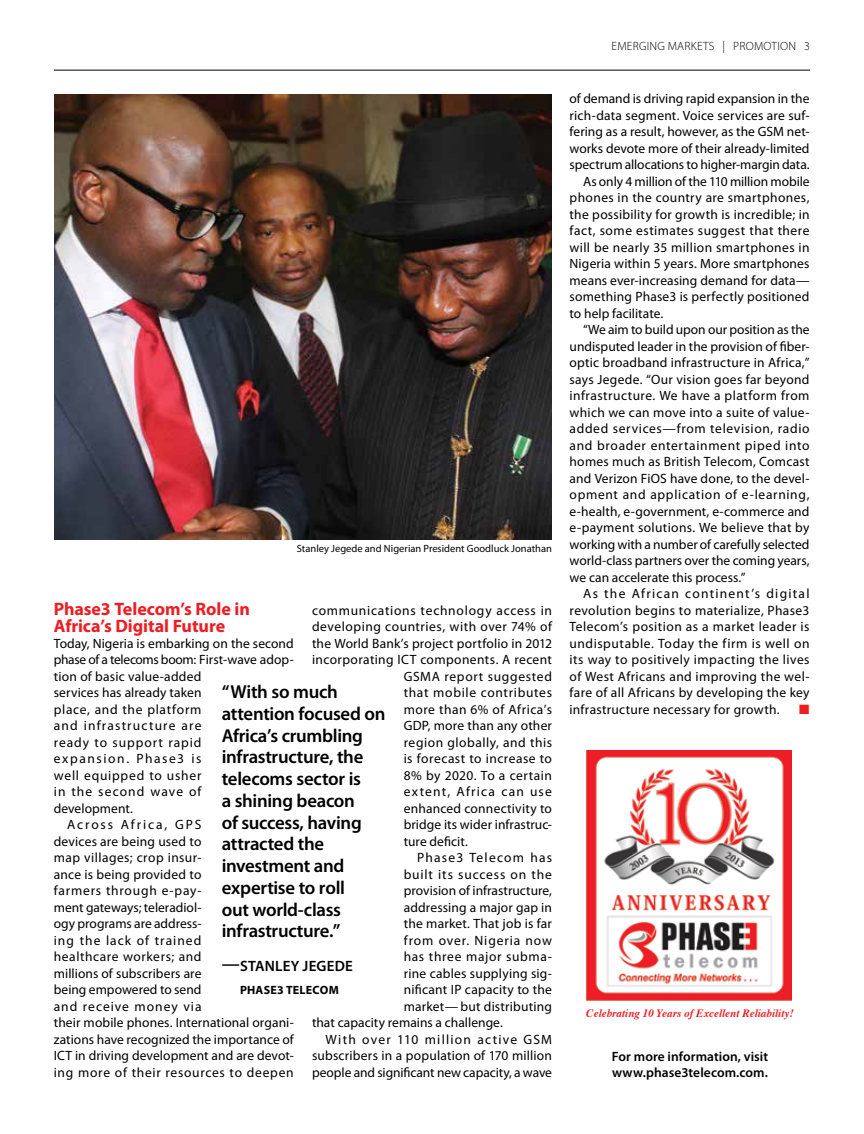
<style>
.page{position:relative;width:864px;height:1134px;background:#fff}
.page>*{position:absolute;margin:0;border:0;box-sizing:border-box;transform-origin:0 0}
.t1{font:600 18.75px/21.8px "Myriad Pro";letter-spacing:-.015em;color:#000}
.t2{font:700 18px/16.5px "Myriad Pro";letter-spacing:-.005em;color:#ed1d24}
.t3{font:600 15px "Myriad Pro";letter-spacing:.015em;color:#000}
.t4{font:13.5px "Myriad Pro";letter-spacing:.02em;color:#000}
.t5{font:13.5px "Myriad Pro";color:#000}
.t6{font:13.5px "Myriad Pro";letter-spacing:-.005em;color:#000}
.t7{font:13.5px "Myriad Pro";letter-spacing:.05em;color:#000}
.t8{font:13.5px "Myriad Pro";letter-spacing:.04em;color:#000}
.t9{font:13.5px "Myriad Pro";letter-spacing:-.01em;color:#000}
.t10{font:13.5px "Myriad Pro";letter-spacing:.055em;color:#000}
.t11{font:13.5px "Myriad Pro";letter-spacing:.09em;color:#000}
.t12{font:600 13.5px/16.5px "Myriad Pro";letter-spacing:.005em;color:#000}
.t13{font:13.5px "Myriad Pro";letter-spacing:.065em;color:#000}
.t14{font:13.5px "Myriad Pro";letter-spacing:.085em;color:#000}
.t15{font:13.5px "Myriad Pro";letter-spacing:.075em;color:#000}
.t16{font:13.5px "Myriad Pro";letter-spacing:-.02em;color:#000}
.t17{font:13.5px "Myriad Pro";letter-spacing:.06em;color:#000}
.t18{font:13.5px "Myriad Pro";letter-spacing:.07em;color:#000}
.t19{font:13.5px "Myriad Pro";letter-spacing:.115em;color:#000}
.t20{font:13.5px "Myriad Pro";letter-spacing:.135em;color:#000}
.t21{font:13.5px "Zapf Dingbats ITC";color:#ed1d24}
.t22{font:300 12px "Myriad Pro";letter-spacing:.02em;color:#000}
.t23{font:700 12px "Myriad Pro";letter-spacing:.02em;color:#000}
.t24{font:italic 700 11.25px "Times";color:#ed1d24}
.t25{font:10.5px "Myriad Pro";color:#000}
.s1{font-size:18px}
</style>
<div class="page">
<hr style="left:54px;top:70px;width:756px;height:1px;background:#000">
<img style="left:54px;top:94px;width:498px;height:446px">
<img style="left:586px;top:751px;width:206px;height:249px">
<p class="t25" style="left:297px;top:542px;width:257px">Stanley Jegede and Nigerian President Goodluck Jonathan</p>
<h2 class="t2" style="left:54px;top:600px;width:198px">Phase3 Telecom’s Role in<br>Africa’s Digital Future</h2>
<p class="t4" style="left:54px;top:635px;width:241px">Today, Nigeria is embarking on the second</p>
<p class="t16" style="left:54px;top:652px;width:242px">phase of a telecoms boom: First-wave adop-</p>
<p class="t4" style="left:54px;top:668px;width:149px">tion of basic value-added</p>
<p class="t4" style="left:54px;top:685px;width:149px">services has already taken</p>
<p class="t10" style="left:54px;top:701px;width:149px">place, and the platform</p>
<p class="t14" style="left:54px;top:718px;width:149px">and infrastructure are</p>
<p class="t18" style="left:54px;top:734px;width:149px">ready to support rapid</p>
<p class="t19" style="left:54px;top:751px;width:149px">expansion. Phase3 is</p>
<p class="t10" style="left:54px;top:767px;width:149px">well equipped to usher</p>
<p class="t14" style="left:54px;top:784px;width:149px">in the second wave of</p>
<p class="t4" style="left:54px;top:800px;width:81px">development.</p>
<p class="t20" style="left:67px;top:817px;width:136px">Across Africa, GPS</p>
<p class="t4" style="left:54px;top:833px;width:149px">devices are being used to</p>
<p class="t4" style="left:54px;top:850px;width:149px">map villages; crop insur-</p>
<p class="t4" style="left:54px;top:866px;width:149px">ance is being provided to</p>
<p class="t17" style="left:54px;top:883px;width:149px">farmers through e-pay-</p>
<p class="t5" style="left:54px;top:899px;width:149px">ment gateways; teleradiol-</p>
<p class="t6" style="left:54px;top:916px;width:149px">ogy programs are address-</p>
<p class="t15" style="left:54px;top:932px;width:149px">ing the lack of trained</p>
<p class="t8" style="left:54px;top:949px;width:149px">healthcare workers; and</p>
<p class="t4" style="left:54px;top:965px;width:149px">millions of subscribers are</p>
<p class="t5" style="left:54px;top:982px;width:149px">being empowered to send</p>
<p class="t15" style="left:54px;top:998px;width:149px">and receive money via</p>
<p class="t4" style="left:54px;top:1015px;width:242px">their mobile phones. International organi-</p>
<p class="t5" style="left:54px;top:1031px;width:242px">zations have recognized the importance of</p>
<p class="t4" style="left:54px;top:1048px;width:242px">ICT in driving development and are devot-</p>
<p class="t10" style="left:54px;top:1064px;width:241px">ing more of their resources to deepen</p>
<p class="t10" style="left:312px;top:602px;width:242px">communications technology access in</p>
<p class="t8" style="left:312px;top:619px;width:241px">developing countries, with over 74% of</p>
<p class="t4" style="left:312px;top:635px;width:242px">the World Bank’s project portfolio in 2012</p>
<p class="t4" style="left:312px;top:652px;width:242px">incorporating ICT components. A recent</p>
<p class="t7" style="left:404px;top:668px;width:150px">GSMA report suggested</p>
<p class="t7" style="left:404px;top:685px;width:150px">that mobile contributes</p>
<p class="t4" style="left:404px;top:701px;width:150px">more than 6% of Africa’s</p>
<p class="t4" style="left:404px;top:718px;width:150px">GDP, more than any other</p>
<p class="t8" style="left:404px;top:734px;width:150px">region globally, and this</p>
<p class="t4" style="left:404px;top:751px;width:150px">is forecast to increase to</p>
<p class="t4" style="left:404px;top:767px;width:150px">8% by 2020. To a certain</p>
<p class="t11" style="left:404px;top:784px;width:150px">extent, Africa can use</p>
<p class="t4" style="left:404px;top:800px;width:150px">enhanced connectivity to</p>
<p class="t4" style="left:404px;top:817px;width:150px">bridge its wider infrastruc-</p>
<p class="t5" style="left:404px;top:833px;width:66px">ture deficit.</p>
<p class="t11" style="left:417px;top:850px;width:136px">Phase3 Telecom has</p>
<p class="t13" style="left:404px;top:866px;width:150px">built its success on the</p>
<p class="t5" style="left:404px;top:883px;width:150px">provision of infrastructure,</p>
<p class="t4" style="left:404px;top:899px;width:150px">addressing a major gap in</p>
<p class="t4" style="left:404px;top:916px;width:150px">the market. That job is far</p>
<p class="t13" style="left:404px;top:932px;width:150px">from over. Nigeria now</p>
<p class="t7" style="left:404px;top:949px;width:150px">has three major subma-</p>
<p class="t4" style="left:404px;top:965px;width:150px">rine cables supplying sig-</p>
<p class="t4" style="left:404px;top:982px;width:150px">nificant IP capacity to the</p>
<p class="t4" style="left:404px;top:998px;width:150px">market— but distributing</p>
<p class="t5" style="left:312px;top:1015px;width:192px">that capacity remains a challenge.</p>
<p class="t11" style="left:326px;top:1031px;width:228px">With over 110 million active GSM</p>
<p class="t4" style="left:312px;top:1048px;width:242px">subscribers in a population of 170 million</p>
<p class="t6" style="left:312px;top:1064px;width:242px">people and significant new capacity, a wave</p>
<h1 class="t1" style="left:222px;top:680px;width:165px">“With so much attention focused on<br>Africa’s crumbling infrastructure, the telecoms sector is<br>a shining beacon<br>of success, having attracted the investment and expertise to roll<br>out world-class infrastructure.”</h1>
<p class="t3" style="left:222px;top:956px;width:132px"><span class="s1">—</span>Stanley Jegede</p>
<p class="t23" style="left:240px;top:982px;width:100px">Phase3 Telecom</p>
<p class="t22" style="left:612px;top:38px;width:136px">EMERGING MARKETS | PROMOTION</p>
<p class="t22" style="left:804px;top:38px;width:7px">3</p>
<p class="t6" style="left:570px;top:91px;width:241px">of demand is driving rapid expansion in the</p>
<p class="t4" style="left:570px;top:107px;width:242px">rich-data segment. Voice services are suf-</p>
<p class="t5" style="left:570px;top:124px;width:242px">fering as a result, however, as the GSM net-</p>
<p class="t5" style="left:570px;top:140px;width:241px">works devote more of their already-limited</p>
<p class="t9" style="left:570px;top:157px;width:242px">spectrum allocations to higher-margin data.</p>
<p class="t9" style="left:583px;top:173px;width:228px">As only 4 million of the 110 million mobile</p>
<p class="t4" style="left:570px;top:190px;width:241px">phones in the country are smartphones,</p>
<p class="t4" style="left:570px;top:206px;width:242px">the possibility for growth is incredible; in</p>
<p class="t4" style="left:570px;top:223px;width:241px">fact, some estimates suggest that there</p>
<p class="t4" style="left:570px;top:239px;width:241px">will be nearly 35 million smartphones in</p>
<p class="t4" style="left:570px;top:256px;width:242px">Nigeria within 5 years. More smartphones</p>
<p class="t4" style="left:570px;top:272px;width:241px">means ever-increasing demand for data—</p>
<p class="t4" style="left:570px;top:289px;width:241px">something Phase3 is perfectly positioned</p>
<p class="t5" style="left:570px;top:305px;width:95px">to help facilitate.</p>
<p class="t9" style="left:583px;top:322px;width:228px">“We aim to build upon our position as the</p>
<p class="t4" style="left:570px;top:338px;width:241px">undisputed leader in the provision of fiber-</p>
<p class="t4" style="left:570px;top:355px;width:241px">optic broadband infrastructure in Africa,”</p>
<p class="t4" style="left:570px;top:371px;width:241px">says Jegede. “Our vision goes far beyond</p>
<p class="t4" style="left:570px;top:388px;width:242px">infrastructure. We have a platform from</p>
<p class="t4" style="left:570px;top:404px;width:241px">which we can move into a suite of value-</p>
<p class="t7" style="left:570px;top:421px;width:241px">added services—from television, radio</p>
<p class="t7" style="left:570px;top:437px;width:241px">and broader entertainment piped into</p>
<p class="t4" style="left:570px;top:454px;width:241px">homes much as British Telecom, Comcast</p>
<p class="t4" style="left:570px;top:470px;width:242px">and Verizon FiOS have done, to the devel-</p>
<p class="t7" style="left:570px;top:486px;width:241px">opment and application of e-learning,</p>
<p class="t4" style="left:570px;top:503px;width:241px">e-health, e-government, e-commerce and</p>
<p class="t4" style="left:570px;top:519px;width:241px">e-payment solutions. We believe that by</p>
<p class="t6" style="left:570px;top:536px;width:242px">working with a number of carefully selected</p>
<p class="t6" style="left:570px;top:552px;width:241px">world-class partners over the coming years,</p>
<p class="t5" style="left:570px;top:569px;width:178px">we can accelerate this process.”</p>
<p class="t11" style="left:583px;top:585px;width:228px">As the African continent’s digital</p>
<p class="t4" style="left:570px;top:602px;width:242px">revolution begins to materialize, Phase3</p>
<p class="t4" style="left:570px;top:618px;width:241px">Telecom’s position as a market leader is</p>
<p class="t8" style="left:570px;top:635px;width:242px">undisputable. Today the firm is well on</p>
<p class="t4" style="left:570px;top:651px;width:242px">its way to positively impacting the lives</p>
<p class="t4" style="left:570px;top:668px;width:242px">of West Africans and improving the wel-</p>
<p class="t4" style="left:570px;top:684px;width:242px">fare of all Africans by developing the key</p>
<p class="t4" style="left:570px;top:701px;width:212px">infrastructure necessary for growth.</p>
<p class="t21" style="left:799px;top:703px;width:12px">■</p>
<p class="t24" style="left:586px;top:1002px;width:209px">Celebrating 10 Years of Excellent Reliability!</p>
<p class="t12" style="left:612px;top:1047px;width:158px">For more information, visit www.phase3telecom.com.</p>
</div>
